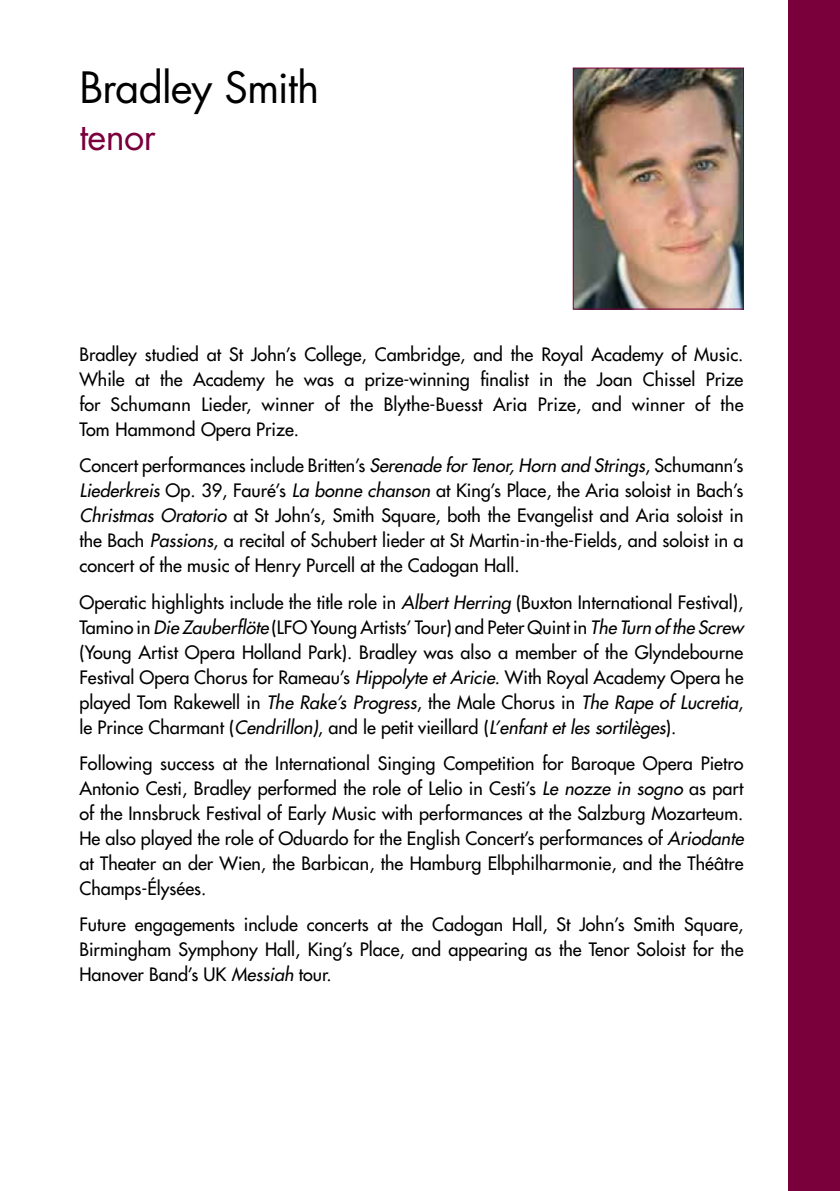
<style>
.page{position:relative;width:840px;height:1191px;background:#fff}
.page>*{position:absolute;margin:0;border:0;box-sizing:border-box;transform-origin:0 0}
.t1{font:42px "Futura Std";letter-spacing:-.02em;color:#000}
.t2{font:36px "Futura Std";letter-spacing:-.015em;color:#7a003c}
.t3{font:500 18px/25px "Futura Std";color:#000;text-align:justify}
.s1{font-style:italic}
</style>
<div class="page">
<div style="left:788px;top:0;width:51px;height:1191px;background:#7a003c"></div>
<img style="left:574px;top:70px;width:167px;height:237px">
<div style="left:572px;top:68px;width:171px;height:241px;border:1px solid #7a003c"></div>
<h1 class="t1" style="left:79px;top:60px;width:241px">Bradley Smith</h1>
<h2 class="t2" style="left:79px;top:114px;width:78px">tenor</h2>
<p class="t3" style="left:79px;top:342px;width:665px">Bradley studied at St John’s College, Cambridge, and the Royal Academy of Music.<br>While at the Academy he was a prize-winning finalist in the Joan Chissel Prize for Schumann Lieder, winner of the Blythe-Buesst Aria Prize, and winner of the Tom Hammond Opera Prize.</p>
<p class="t3" style="left:79px;top:453px;width:665px">Concert performances include Britten’s <span class="s1">Serenade for Tenor, Horn and Strings</span>, Schumann’s <span class="s1">Liederkreis</span> Op. 39, Fauré’s <span class="s1">La bonne chanson</span> at King’s Place, the Aria soloist in Bach’s <span class="s1">Christmas Oratorio</span> at St John’s, Smith Square, both the Evangelist and Aria soloist in the Bach <span class="s1">Passions</span>, a recital of Schubert lieder at St Martin-in-the-Fields, and soloist in a concert of the music of Henry Purcell at the Cadogan Hall.</p>
<p class="t3" style="left:79px;top:589px;width:665px">Operatic highlights include the title role in <span class="s1">Albert Herring</span> (Buxton International Festival), Tamino in <span class="s1">Die Zauberflöte</span> (LFO Young Artists’ Tour) and Peter Quint in <span class="s1">The Turn of the Screw </span>(Young Artist Opera Holland Park). Bradley was also a member of the Glyndebourne Festival Opera Chorus for Rameau’s <span class="s1">Hippolyte et Aricie</span>. With Royal Academy Opera he played Tom Rakewell in <span class="s1">The Rake’s Progress</span>, the Male Chorus in <span class="s1">The Rape of Lucretia</span>, le Prince Charmant (<span class="s1">Cendrillon)</span>, and le petit vieillard (<span class="s1">L’enfant et les sortilèges</span>).</p>
<p class="t3" style="left:79px;top:751px;width:665px">Following success at the International Singing Competition for Baroque Opera Pietro Antonio Cesti, Bradley performed the role of Lelio in Cesti’s <span class="s1">Le nozze in sogno</span> as part of the Innsbruck Festival of Early Music with performances at the Salzburg Mozarteum.<br>He also played the role of Oduardo for the English Concert’s performances of <span class="s1">Ariodante </span>at Theater an der Wien, the Barbican, the Hamburg Elbphilharmonie, and the Théâtre Champs-Élysées.</p>
<p class="t3" style="left:79px;top:912px;width:665px">Future engagements include concerts at the Cadogan Hall, St John’s Smith Square, Birmingham Symphony Hall, King’s Place, and appearing as the Tenor Soloist for the Hanover Band’s UK <span class="s1">Messiah</span> tour.</p>
</div>
